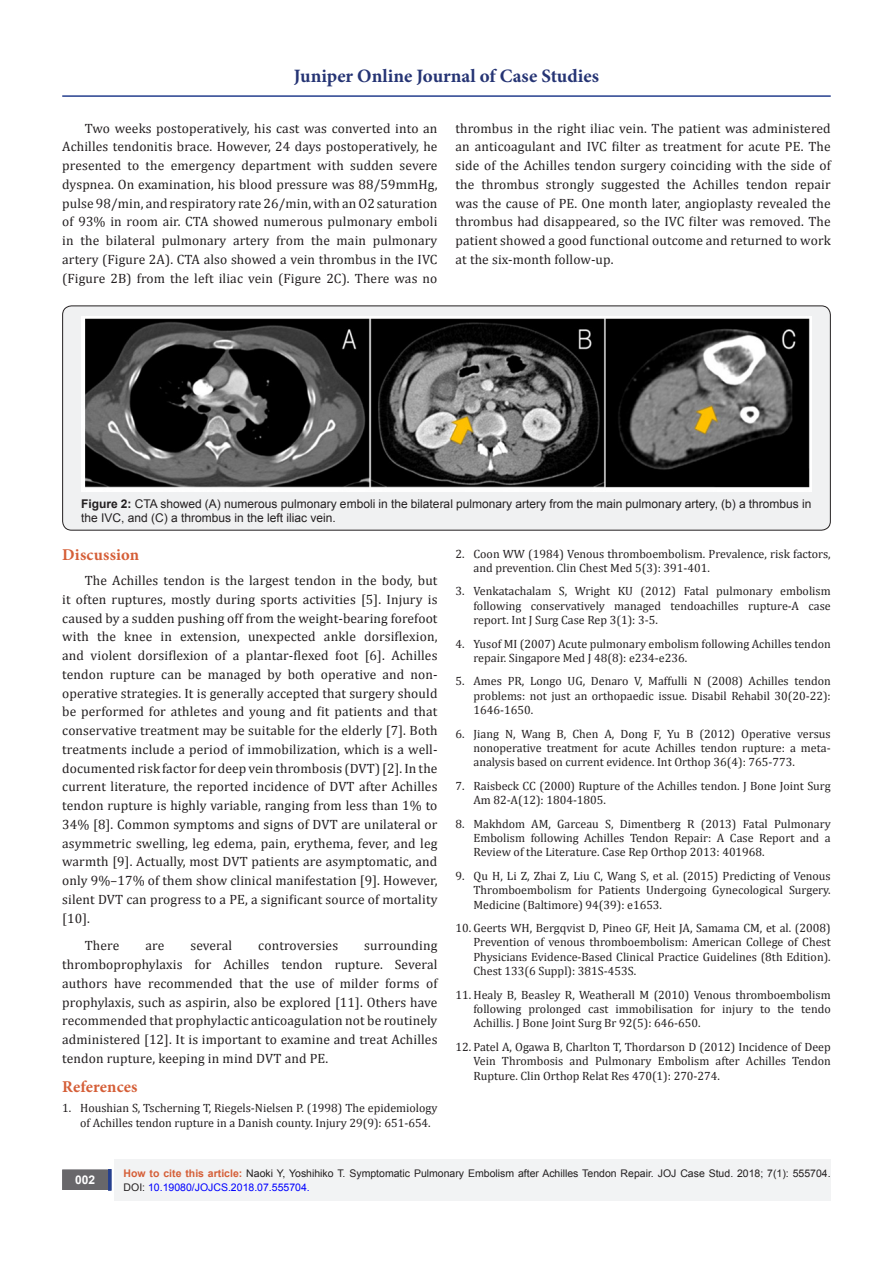
<style>
.page{position:relative;width:893px;height:1263px;background:#fff}
.page>*{position:absolute;margin:0;border:0;box-sizing:border-box;transform-origin:0 0}
.t1{font:700 18.9px "Minion Pro";color:#253474}
.List_Paragraph{font:700 16.5px "Minion Pro";letter-spacing:.01em;color:#d55e37}
.List_Paragraph-2{font:13.5px/18.8px "Cambria";letter-spacing:.01em;color:#231f20;text-align:justify}
.t2{font:12px/14.4px "Cambria";color:#231f20;text-align:justify}
.t3{font:12px/14.4px "Arial";color:#231f20}
.t4{font:700 12px "Arial";color:#fff}
.t5{font:10.5px/13.5px "Arial";color:#231f20}
.s1{font-weight:700}
.s2{font-weight:700;color:#d55e37}
.s3{color:#00f}
</style>
<div class="page">
<div style="left:115px;top:1160px;width:716px;height:41px;background:#f2f3f4"></div>
<hr style="left:62px;top:95px;width:769px;height:2px;background:#253f8e">
<div style="left:63px;top:1170px;width:44px;height:19px;background:#68676a"></div>
<div style="left:62px;top:1169px;width:46px;height:21px;border:2px solid #68676a"></div>
<hr style="left:108px;top:1169px;width:3px;height:21px;background:#253f8e">
<div style="left:63px;top:306px;width:767px;height:224px;background:#f0f1f2;border-radius:9px"></div>
<div style="left:62px;top:305px;width:769px;height:225px;border:1px solid #231f20;border-radius:9px"></div>
<img style="left:82px;top:316px;width:729px;height:175px">
<h1 class="t1" style="left:294px;top:63px;width:307px">Juniper Online Journal of Case Studies</h1>
<p class="List_Paragraph-2" style="left:62px;top:119px;width:377px;text-indent:22px">Two weeks postoperatively, his cast was converted into an Achilles tendonitis brace. However, 24 days postoperatively, he presented to the emergency department with sudden severe dyspnea. On examination, his blood pressure was 88/59mmHg, pulse 98/min, and respiratory rate 26/min, with an O2 saturation of 93% in room air. CTA showed numerous pulmonary emboli in the bilateral pulmonary artery from the main pulmonary artery (Figure 2A). CTA also showed a vein thrombus in the IVC (Figure 2B) from the left iliac vein (Figure 2C). There was no</p>
<p class="List_Paragraph-2" style="left:455px;top:119px;width:377px">thrombus in the right iliac vein. The patient was administered an anticoagulant and IVC filter as treatment for acute PE. The side of the Achilles tendon surgery coinciding with the side of the thrombus strongly suggested the Achilles tendon repair was the cause of PE. One month later, angioplasty revealed the thrombus had disappeared, so the IVC filter was removed. The patient showed a good functional outcome and returned to work at the six-month follow-up.</p>
<p class="t3" style="left:81px;top:496px;width:732px"><span class="s1">Figure 2:</span> CTA showed (A) numerous pulmonary emboli in the bilateral pulmonary artery from the main pulmonary artery, (b) a thrombus in the IVC, and (C) a thrombus in the left iliac vein.</p>
<p class="List_Paragraph" style="left:62px;top:543px;width:78px">Discussion</p>
<p class="List_Paragraph-2" style="left:62px;top:571px;width:377px;text-indent:22px">The Achilles tendon is the largest tendon in the body, but it often ruptures, mostly during sports activities [5]. Injury is caused by a sudden pushing off from the weight-bearing forefoot with the knee in extension, unexpected ankle dorsiflexion, and violent dorsiflexion of a plantar-flexed foot [6]. Achilles tendon rupture can be managed by both operative and non&shy;operative strategies. It is generally accepted that surgery should be performed for athletes and young and fit patients and that conservative treatment may be suitable for the elderly [7]. Both treatments include a period of immobilization, which is a well&shy;documented risk factor for deep vein thrombosis (DVT) [2]. In the current literature, the reported incidence of DVT after Achilles tendon rupture is highly variable, ranging from less than 1% to 34% [8]. Common symptoms and signs of DVT are unilateral or asymmetric swelling, leg edema, pain, erythema, fever, and leg warmth [9]. Actually, most DVT patients are asymptomatic, and only 9%–17% of them show clinical manifestation [9]. However, silent DVT can progress to a PE, a significant source of mortality [10].</p>
<p class="List_Paragraph-2" style="left:85px;top:936px;width:36px">There</p>
<p class="List_Paragraph-2" style="left:145px;top:936px;width:20px">are</p>
<p class="List_Paragraph-2" style="left:190px;top:936px;width:43px">several</p>
<p class="List_Paragraph-2" style="left:258px;top:936px;width:81px">controversies</p>
<p class="t2" style="left:473px;top:546px;width:359px;text-indent:-18px">2. Coon WW (1984) Venous thromboembolism. Prevalence, risk factors, and prevention. Clin Chest Med 5(3): 391-401.</p>
<p class="t2" style="left:473px;top:584px;width:359px;text-indent:-18px">3. Venkatachalam S, Wright KU (2012) Fatal pulmonary embolism following conservatively managed tendoachilles rupture-A case report. Int J Surg Case Rep 3(1): 3-5.</p>
<p class="t2" style="left:473px;top:636px;width:359px;text-indent:-18px">4. Yusof MI (2007) Acute pulmonary embolism following Achilles tendon repair. Singapore Med J 48(8): e234-e236.</p>
<p class="t2" style="left:473px;top:674px;width:359px;text-indent:-18px">5. Ames PR, Longo UG, Denaro V, Maffulli N (2008) Achilles tendon problems: not just an orthopaedic issue. Disabil Rehabil 30(20-22):<br>1646-1650.</p>
<p class="t2" style="left:473px;top:726px;width:359px;text-indent:-18px">6. Jiang N, Wang B, Chen A, Dong F, Yu B (2012) Operative versus nonoperative treatment for acute Achilles tendon rupture: a meta&shy;analysis based on current evidence. Int Orthop 36(4): 765-773.</p>
<p class="t2" style="left:473px;top:778px;width:359px;text-indent:-18px">7. Raisbeck CC (2000) Rupture of the Achilles tendon. J Bone Joint Surg<br>Am 82-A(12): 1804-1805.</p>
<p class="t2" style="left:473px;top:816px;width:359px;text-indent:-18px">8. Makhdom AM, Garceau S, Dimentberg R (2013) Fatal Pulmonary Embolism following Achilles Tendon Repair: A Case Report and a Review of the Literature. Case Rep Orthop 2013: 401968.</p>
<p class="t2" style="left:473px;top:868px;width:359px;text-indent:-18px">9. Qu H, Li Z, Zhai Z, Liu C, Wang S, et al. (2015) Predicting of Venous Thromboembolism for Patients Undergoing Gynecological Surgery.<br>Medicine (Baltimore) 94(39): e1653.</p>
<p class="t2" style="left:473px;top:921px;width:359px;text-indent:-18px">10. Geerts WH, Bergqvist D, Pineo GF, Heit JA, Samama CM, et al. (2008)<br>Prevention of venous thromboembolism: American College of Chest Physicians Evidence-Based Clinical Practice Guidelines (8th Edition).<br>Chest 133(6 Suppl): 381S-453S.</p>
<p class="t2" style="left:473px;top:987px;width:359px;text-indent:-18px">11. Healy B, Beasley R, Weatherall M (2010) Venous thromboembolism following prolonged cast immobilisation for injury to the tendo Achillis. J Bone Joint Surg Br 92(5): 646-650.</p>
<p class="t2" style="left:473px;top:1039px;width:359px;text-indent:-18px">12. Patel A, Ogawa B, Charlton T, Thordarson D (2012) Incidence of Deep Vein Thrombosis and Pulmonary Embolism after Achilles Tendon Rupture. Clin Orthop Relat Res 470(1): 270-274.</p>
<p class="List_Paragraph-2" style="left:62px;top:936px;width:377px;text-indent:302px">surrounding thromboprophylaxis for Achilles tendon rupture. Several authors have recommended that the use of milder forms of prophylaxis, such as aspirin, also be explored [11]. Others have recommended that prophylactic anticoagulation not be routinely administered [12]. It is important to examine and treat Achilles tendon rupture, keeping in mind DVT and PE.</p>
<p class="List_Paragraph" style="left:62px;top:1075px;width:77px">References</p>
<p class="t2" style="left:80px;top:1101px;width:359px;text-indent:-18px">1. Houshian S, Tscherning T, Riegels-Nielsen P. (1998) The epidemiology of Achilles tendon rupture in a Danish county. Injury 29(9): 651-654.</p>
<p class="t4" style="left:75px;top:1172px;width:22px">002</p>
<p class="t5" style="left:124px;top:1167px;width:709px"><span class="s2">How to cite this article:</span> Naoki Y, Yoshihiko T. Symptomatic Pulmonary Embolism after Achilles Tendon Repair. JOJ Case Stud. 2018; 7(1): 555704.<br>DOI: <span class="s3">10.19080/JOJCS.2018.07.555704.</span></p>
</div>
